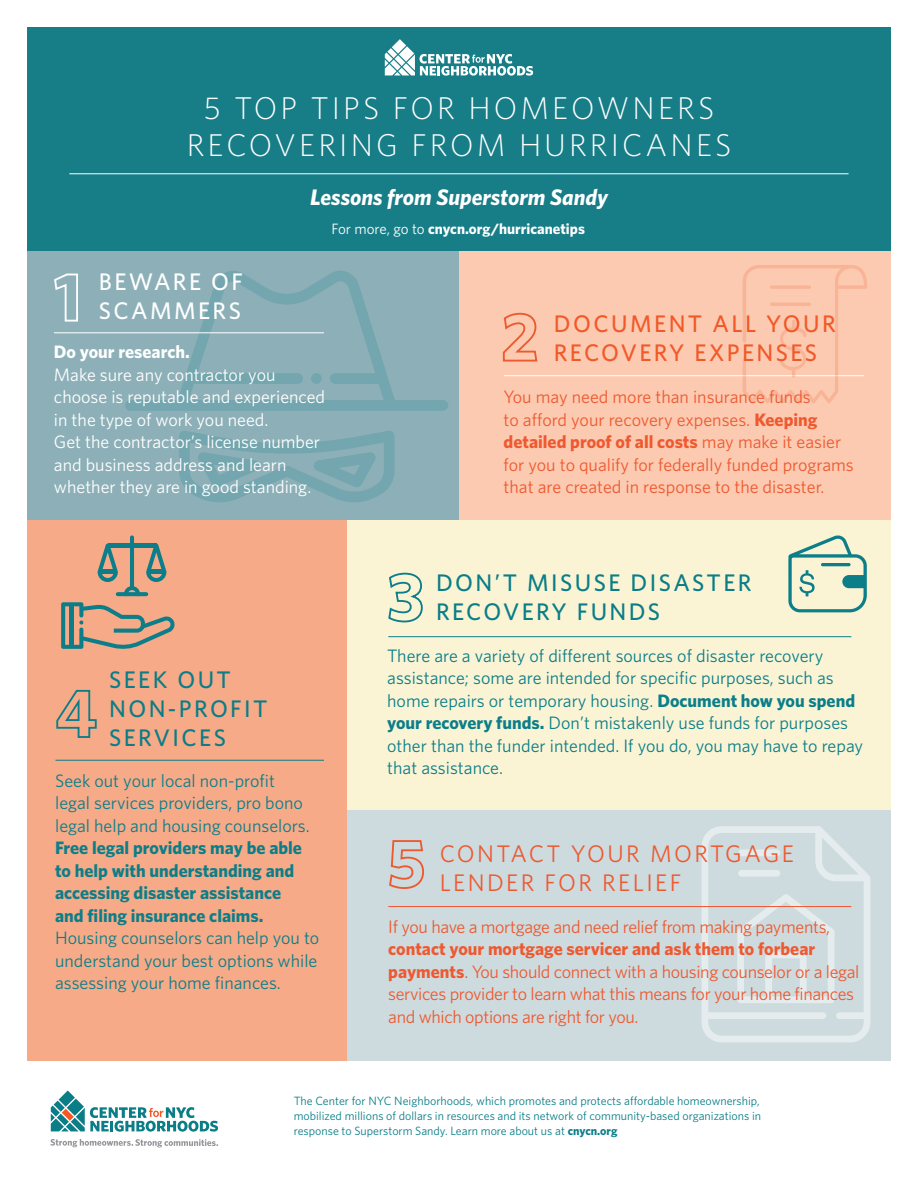
<style>
.page{position:relative;width:918px;height:1188px;background:#fff}
.page>*{position:absolute;margin:0;border:0;box-sizing:border-box;transform-origin:0 0}
.t1{font:300 31.5px/37.5px "Whitney";letter-spacing:.1em;color:#fff;text-align:center}
.t2{font:500 24px/28.8px "Whitney";letter-spacing:.1em;color:#0a7d87}
.t3{font:24px/28.8px "Whitney";letter-spacing:.1em;color:#ee5930}
.t4{font:500 24px/28.8px "Whitney";letter-spacing:.1em;color:#f25929}
.t5{font:500 24px/28.8px "Whitney";letter-spacing:.1em;color:#fff}
.t6{font:italic 700 22.5px "Whitney";color:#fff}
.t7{font:18px/22.5px "Whitney";color:#0b7e89}
.t8{font:18px/22.5px "Whitney";letter-spacing:-.02em;color:#ee5930}
.t9{font:18px/22.5px "Whitney";color:#ee5930}
.t10{font:18px/22.5px "Whitney";color:#fff}
.t11{font:700 15px "Whitney";color:#fff}
.t12{font:12px/15px "Whitney";color:#0b7e89;text-align:justify}
.s1{font-weight:400}
.s2{font-weight:700}
</style>
<div class="page">
<div style="left:459px;top:251px;width:432px;height:270px;background:#fbcab1"></div>
<div style="left:27px;top:251px;width:432px;height:270px;background:#8db0b8"></div>
<div style="left:339px;top:521px;width:552px;height:290px;background:#faf4d5"></div>
<div style="left:346px;top:811px;width:545px;height:250px;background:#cddbdf"></div>
<div style="left:27px;top:27px;width:864px;height:224px;background:#177d87"></div>
<div style="left:27px;top:521px;width:319px;height:540px;background:#f7aa87"></div>
<hr style="left:69px;top:173px;width:780px;height:1px;background:#fff">
<hr style="left:504px;top:375px;width:360px;height:1px;background:#fff">
<svg style="left:54px;top:273px;width:24px;height:49px"></svg>
<svg style="left:56px;top:689px;width:41px;height:49px"></svg>
<svg style="left:389px;top:840px;width:35px;height:49px"></svg>
<svg style="left:502px;top:312px;width:36px;height:50px"></svg>
<svg style="left:388px;top:572px;width:35px;height:51px"></svg>
<svg style="left:743px;top:265px;width:124px;height:138px"></svg>
<svg style="left:98px;top:535px;width:68px;height:61px"></svg>
<svg style="left:61px;top:602px;width:114px;height:47px"></svg>
<svg style="left:788px;top:535px;width:79px;height:77px"></svg>
<svg style="left:702px;top:826px;width:168px;height:216px"></svg>
<div style="left:738px;top:849px;width:42px;height:7px;background:#e5ecee;border-radius:3px"></div>
<div style="left:738px;top:870px;width:42px;height:7px;background:#e5ecee;border-radius:3px"></div>
<svg style="left:179px;top:431px;width:216px;height:71px"></svg>
<svg style="left:125px;top:271px;width:323px;height:140px"></svg>
<div style="left:311px;top:373px;width:11px;height:11px;background:#73a6ae;border-radius:50%"></div>
<hr style="left:388px;top:636px;width:463px;height:1px;background:#0b7e89">
<hr style="left:55px;top:760px;width:269px;height:1px;background:#0b7e89">
<hr style="left:54px;top:332px;width:270px;height:1px;background:#fff">
<hr style="left:388px;top:906px;width:463px;height:1px;background:#ee5930">
<svg style="left:51px;top:1090px;width:167px;height:42px"></svg>
<svg style="left:51px;top:1139px;width:167px;height:9px"></svg>
<svg style="left:385px;top:39px;width:148px;height:37px"></svg>
<p class="t1" style="left:187px;top:88px;width:546px">5 TOP TIPS FOR HOMEOWNERS<br>RECOVERING FROM HURRICANES</p>
<p class="t6" style="left:310px;top:184px;width:299px">Lessons from Superstorm Sandy</p>
<p class="t11" style="left:331px;top:219px;width:255px"><span class="s1">For more, go to</span> cnycn.org/hurricanetips</p>
<p class="t5" style="left:99px;top:267px;width:145px">BEWARE OF<br>SCAMMERS</p>
<p class="t10" style="left:54px;top:340px;width:273px"><span class="s2">Do your research.<br></span>Make sure any contractor you choose is reputable and experienced in the type of work you need.<br>Get the contractor’s license number and business address and learn whether they are in good standing.</p>
<p class="t2" style="left:109px;top:665px;width:160px">SEEK OUT<br>NON-PROFIT<br>SERVICES</p>
<p class="t7" style="left:55px;top:769px;width:266px">Seek out your local non-profit<br>legal services providers, pro bono legal help and housing counselors.<br><span class="s2">Free legal providers may be able to help with understanding and accessing disaster assistance<br>and filing insurance claims.<br></span>Housing counselors can help you to understand your best options while assessing your home finances.</p>
<p class="t4" style="left:554px;top:308px;width:283px">DOCUMENT ALL YOUR<br>RECOVERY EXPENSES</p>
<p class="t9" style="left:504px;top:385px;width:352px">You may need more than insurance funds<br>to afford your recovery expenses. <span class="s2">Keeping detailed proof of all costs</span> may make it easier for you to qualify for federally funded programs that are created in response to the disaster.</p>
<p class="t2" style="left:436px;top:568px;width:317px">DON’T MISUSE DISASTER<br>RECOVERY FUNDS</p>
<p class="t7" style="left:387px;top:644px;width:478px">There are a variety of different sources of disaster recovery assistance; some are intended for specific purposes, such as home repairs or temporary housing. <span class="s2">Document how you spend your recovery funds.</span> Don’t mistakenly use funds for purposes other than the funder intended. If you do, you may have to repay that assistance.</p>
<p class="t3" style="left:440px;top:839px;width:356px">CONTACT YOUR MORTGAGE<br>LENDER FOR RELIEF</p>
<p class="t8" style="left:388px;top:915px;width:473px">If you have a mortgage and need relief from making payments, <span class="s2">contact your mortgage servicer and ask them to forbear payments</span>. You should connect with a housing counselor or a legal services provider to learn what this means for your home finances and which options are right for you.</p>
<p class="t12" style="left:294px;top:1093px;width:469px">The Center for NYC Neighborhoods, which promotes and protects affordable homeownership, mobilized millions of dollars in resources and its network of community-based organizations in response to Superstorm Sandy. Learn more about us at <span class="s2">cnycn.org</span></p>
</div>
